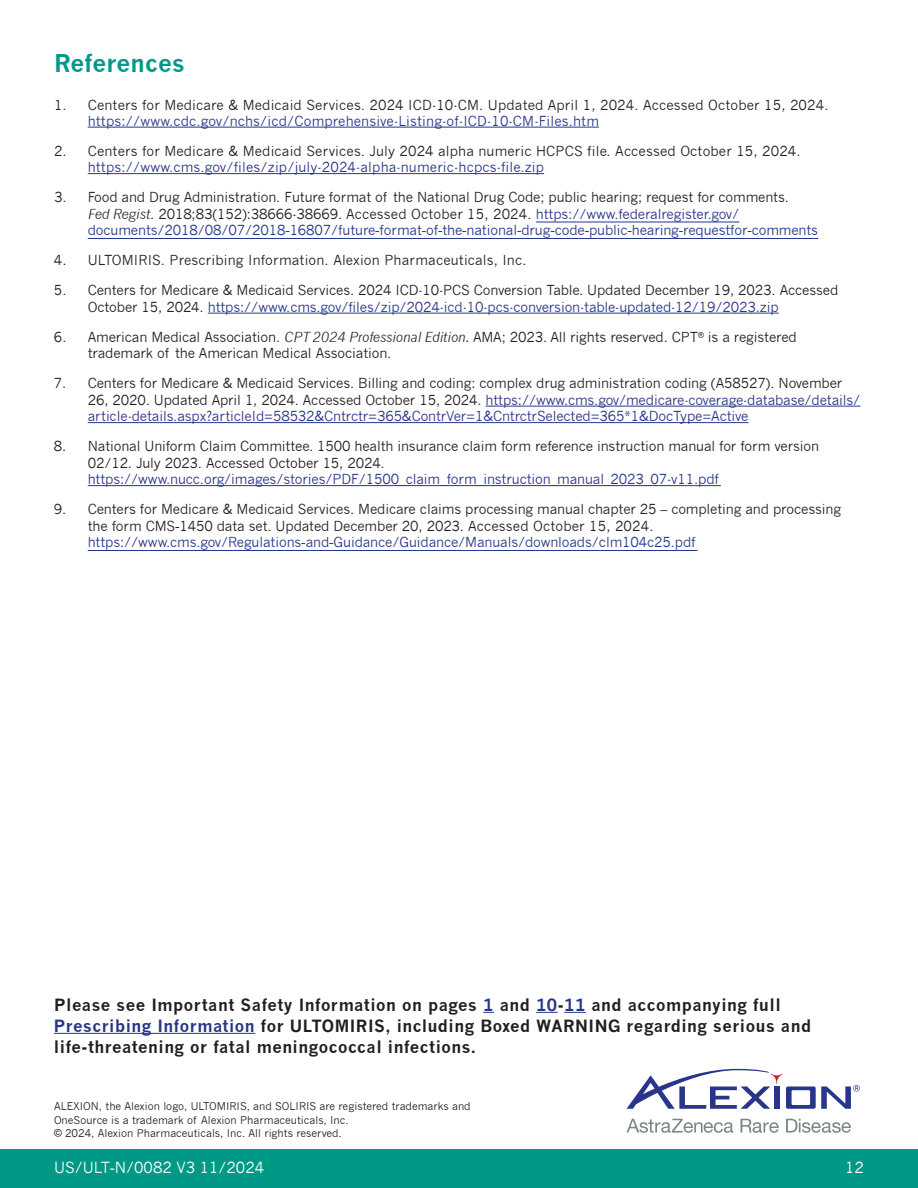
<style>
.page{position:relative;width:918px;height:1188px;background:#fff}
.page>*{position:absolute;margin:0;border:0;box-sizing:border-box;transform-origin:0 0}
.t1{font:700 24px "News Gothic";letter-spacing:.01em;color:#098}
.t2{font:700 16.5px/21px "News Gothic";letter-spacing:.03em;color:#231f20}
.t3{font:15px "News Gothic";color:#fff}
.t4{font:13.5px/16.5px "News Gothic";letter-spacing:-.01em;color:#231f20}
.t5{font:13.5px "News Gothic";letter-spacing:.01em;color:#231f20}
.t6{font:13.5px "News Gothic";letter-spacing:.01em;color:#27358a}
.t7{font:13.5px "News Gothic";letter-spacing:-.01em;color:#27358a}
.t8{font:10.5px/13.5px "News Gothic";color:#231f20}
.s1{font-style:italic}
.s2{color:#27358a}
.s3{font-family:"Arial";color:#27358a}
.s4{font-family:"Arial"}
</style>
<div class="page">
<div style="left:0;top:1150px;width:918px;height:38px;background:#098"></div>
<svg style="left:627px;top:1069px;width:233px;height:40px"></svg>
<svg style="left:627px;top:1119px;width:106px;height:14px"></svg>
<svg style="left:741px;top:1119px;width:38px;height:14px"></svg>
<svg style="left:786px;top:1119px;width:65px;height:14px"></svg>
<svg style="left:536px;top:1012px;width:22px;height:1px"></svg>
<svg style="left:564px;top:1012px;width:22px;height:1px"></svg>
<hr style="left:54px;top:1033px;width:201px;height:1px;background:#27358a">
<hr style="left:88px;top:127px;width:511px;height:1px;background:#27358a">
<hr style="left:88px;top:173px;width:456px;height:1px;background:#27358a">
<hr style="left:536px;top:222px;width:203px;height:1px;background:#27358a">
<hr style="left:88px;top:238px;width:730px;height:1px;background:#27358a">
<hr style="left:208px;top:313px;width:571px;height:1px;background:#27358a">
<hr style="left:486px;top:406px;width:374px;height:1px;background:#27358a">
<hr style="left:88px;top:422px;width:660px;height:1px;background:#27358a">
<hr style="left:88px;top:485px;width:633px;height:1px;background:#27358a">
<hr style="left:88px;top:550px;width:610px;height:1px;background:#27358a">
<h1 class="t1" style="left:54px;top:49px;width:132px">References</h1>
<p class="t5" style="left:54px;top:97px;width:776px">1. Centers for Medicare &amp; Medicaid Services. 2024 ICD-10-CM. Updated April 1, 2024. Accessed October 15, 2024.</p>
<p class="t6" style="left:88px;top:113px;width:513px">https://www.cdc.gov/nchs/icd/Comprehensive-Listing-of-ICD-10-CM-Files.htm</p>
<p class="t5" style="left:54px;top:143px;width:748px">2. Centers for Medicare &amp; Medicaid Services. July 2024 alpha numeric HCPCS file. Accessed October 15, 2024.</p>
<p class="t6" style="left:88px;top:160px;width:458px">https://www.cms.gov/files/zip/july-2024-alpha-numeric-hcpcs-file.zip</p>
<p class="t4" style="left:88px;top:189px;width:732px;text-indent:-34px">3. Food and Drug Administration. Future format of the National Drug Code; public hearing; request for comments.<br><span class="s1">Fed Regist</span>. 2018;83(152):38666-38669. Accessed October 15, 2024. <span class="s2">https://www.federalregister.gov/ documents/2018/08/07/2018</span><span class="s3">-</span><span class="s2">16807/future</span><span class="s3">-</span><span class="s2">format</span><span class="s3">-</span><span class="s2">of</span><span class="s3">-</span><span class="s2">the</span><span class="s3">-</span><span class="s2">national</span><span class="s3">-</span><span class="s2">drug</span><span class="s3">-</span><span class="s2">code</span><span class="s3">-</span><span class="s2">public</span><span class="s3">-</span><span class="s2">hearing</span><span class="s3">-</span><span class="s2">requestfor</span><span class="s3">-</span><span class="s2">comments</span></p>
<p class="t5" style="left:54px;top:253px;width:474px">4. ULTOMIRIS. Prescribing Information. Alexion Pharmaceuticals, Inc.</p>
<p class="t4" style="left:88px;top:282px;width:752px;text-indent:-34px">5. Centers for Medicare &amp; Medicaid Services. 2024 ICD-10-PCS Conversion Table. Updated December 19, 2023. Accessed<br>October 15, 2024. <span class="s2">https://www.cms.gov/files/zip/2024-icd-10-pcs-conversion-table-updated-12/19/2023.zip</span></p>
<p class="t4" style="left:88px;top:329px;width:711px;text-indent:-34px">6. American Medical Association. <span class="s1">CPT 2024 Professional Edition.</span> AMA; 2023. All rights reserved. CPT<sup>®</sup> is a registered trademark of the American Medical Association.</p>
<p class="t4" style="left:88px;top:375px;width:774px;text-indent:-34px">7. Centers for Medicare &amp; Medicaid Services. Billing and coding: complex drug administration coding (A58527). November<br>26, 2020. Updated April 1, 2024. Accessed October 15, 2024. <span class="s2">https://www.cms.gov/medicare-coverage-database/details/ article-details.aspx?articleId=58532&amp;Cntrctr=365&amp;ContrVer=1&amp;CntrctrSelected=365*1&amp;DocType=Active</span></p>
<p class="t4" style="left:88px;top:438px;width:733px;text-indent:-34px">8. National Uniform Claim Committee. 1500 health insurance claim form reference instruction manual for form version<br>02/12. July 2023. Accessed October 15, 2024.</p>
<p class="t7" style="left:88px;top:472px;width:633px">https://www.nucc.org/images/stories/PDF/1500_claim_form_instruction_manual_2023_07-v11.pdf</p>
<p class="t4" style="left:88px;top:501px;width:755px;text-indent:-34px">9. Centers for Medicare &amp; Medicaid Services. Medicare claims processing manual chapter 25 – completing and processing the form CMS<span class="s4">-</span>1450 data set. Updated December 20, 2023. Accessed October 15, 2024. <span class="s2">https://www.cms.gov/Regulations</span><span class="s3">-</span><span class="s2">and</span><span class="s3">-</span><span class="s2">Guidance/Guidance/Manuals/downloads/clm104c25.pdf</span></p>
<p class="t2" style="left:54px;top:994px;width:759px">Please see Important Safety Information on pages <span class="s2">1</span> and <span class="s2">10</span>‑<span class="s2">11</span> and accompanying full<br><span class="s2">Prescribing Information</span> for ULTOMIRIS, including Boxed WARNING regarding serious and life-threatening or fatal meningococcal infections.</p>
<p class="t8" style="left:54px;top:1100px;width:418px">ALEXION, the Alexion logo, ULTOMIRIS, and SOLIRIS are registered trademarks and<br>OneSource is a trademark of Alexion Pharmaceuticals, Inc.<br>© 2024, Alexion Pharmaceuticals, Inc. All rights reserved.</p>
<p class="t3" style="left:54px;top:1159px;width:212px">US/ULT<span class="s4">-</span>N/0082 V3 11/2024</p>
<p class="t3" style="left:845px;top:1159px;width:20px">12</p>
</div>
